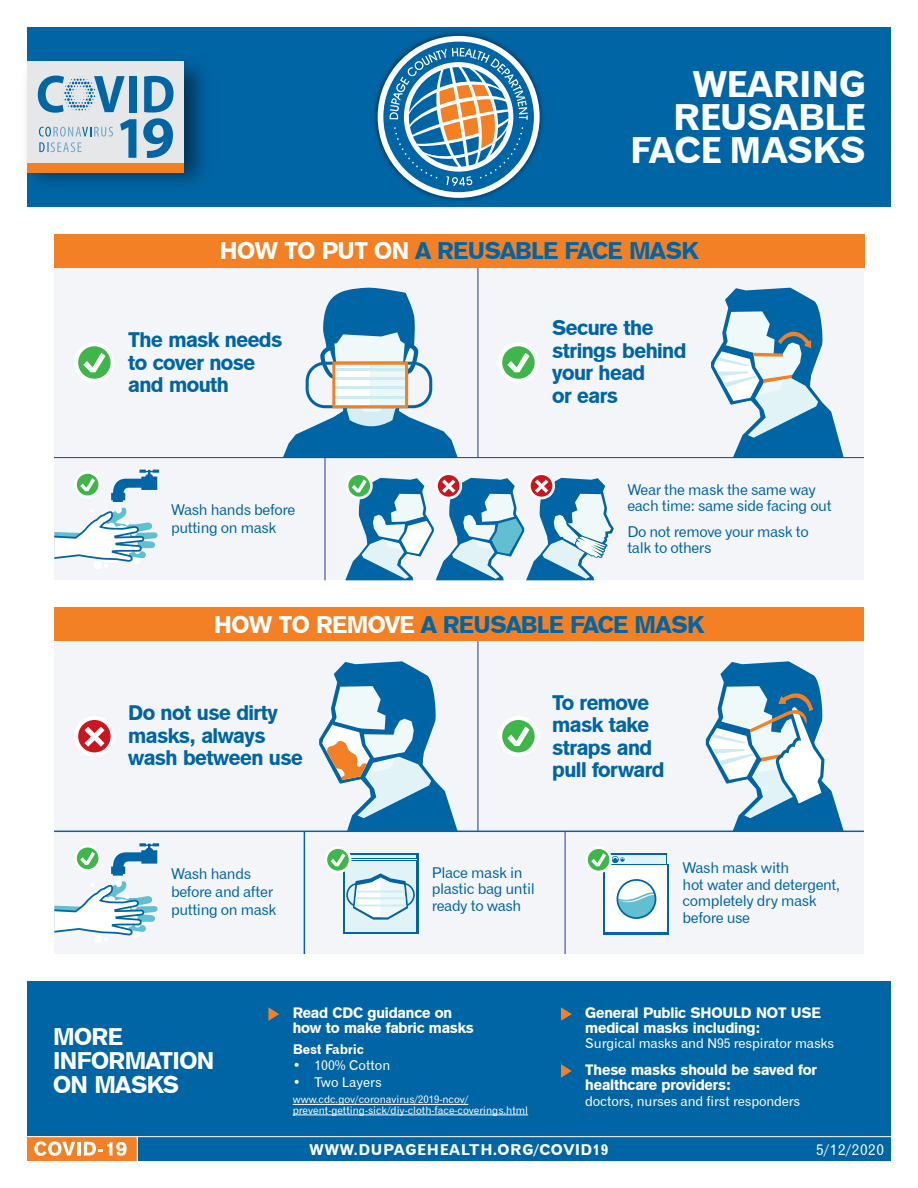
<style>
.page{position:relative;width:918px;height:1188px;background:#fff}
.page>*{position:absolute;margin:0;border:0;box-sizing:border-box;transform-origin:0 0}
.t1{font:36px/33px "Gothic 720 BT Bold B";letter-spacing:-.025em;color:#fff;text-align:right}
.t2{font:24px "Gothic 725 BT Black A";letter-spacing:-.025em;color:#0065a4}
.t3{font:24px/24px "Gothic 725 BT Black A";letter-spacing:-.025em;color:#fff}
.t4{font:21px/22.5px "Gothic 725 BT Black A";letter-spacing:-.025em;color:#0065a4}
.t5{font:15px/16.5px "Gothic 720 BT Roman B";letter-spacing:-.025em;color:#0065a4}
.t6{font:15px/15px "Gothic 725 BT Black A";letter-spacing:-.01em;color:#fff}
.t7{font:15px "Gothic 720 BT Bold B";letter-spacing:.045em;color:#fff}
.t8{font:15px "Gothic 720 BT Roman B";letter-spacing:.04em;color:#fff}
.t9{font:13.5px "Gothic 720 BT Roman B";letter-spacing:-.01em;color:#fff}
.t10{font:13.5px "Gothic 720 BT Bold B";letter-spacing:-.01em;color:#fff}
.t11{font:10.5px/10.5px "Gothic 720 BT Roman B";color:#fff}
.s1{color:#fff}
</style>
<div class="page">
<div style="left:27px;top:27px;width:864px;height:180px;background:#0065a4"></div>
<div style="left:27px;top:981px;width:864px;height:156px;background:#0065a4"></div>
<div style="left:27px;top:61px;width:157px;height:103px;background:#e6e7e9"></div>
<div style="left:27px;top:164px;width:157px;height:9px;background:#f48026"></div>
<svg style="left:143px;top:76px;width:31px;height:82px"></svg>
<svg style="left:38px;top:76px;width:98px;height:82px"></svg>
<img style="left:374px;top:32px;width:169px;height:169px">
<svg style="left:378px;top:36px;width:162px;height:162px"></svg>
<div style="left:137px;top:1137px;width:754px;height:24px;background:#0065a4"></div>
<div style="left:27px;top:1137px;width:110px;height:24px;background:#f48026"></div>
<svg style="left:34px;top:1141px;width:41px;height:15px"></svg>
<hr style="left:77px;top:1142px;width:3px;height:14px;background:#fff">
<svg style="left:84px;top:1142px;width:43px;height:14px"></svg>
<div style="left:54px;top:267px;width:810px;height:191px;background:#f4f5f9"></div>
<svg style="left:711px;top:288px;width:133px;height:169px"></svg>
<svg style="left:283px;top:287px;width:175px;height:170px"></svg>
<hr style="left:478px;top:267px;width:1px;height:191px;background:#283890">
<div style="left:74px;top:342px;width:41px;height:41px;background:#fff;border-radius:50%"></div>
<div style="left:78px;top:346px;width:33px;height:33px;background:#3eb649;border-radius:50%"></div>
<svg style="left:83px;top:353px;width:23px;height:19px"></svg>
<div style="left:498px;top:342px;width:41px;height:41px;background:#fff;border-radius:50%"></div>
<div style="left:502px;top:346px;width:33px;height:33px;background:#3eb649;border-radius:50%"></div>
<svg style="left:507px;top:353px;width:23px;height:19px"></svg>
<div style="left:54px;top:641px;width:810px;height:190px;background:#f4f5f9"></div>
<div style="left:54px;top:831px;width:810px;height:123px;background:#f4f5f9"></div>
<div style="left:54px;top:607px;width:810px;height:34px;background:#f48026"></div>
<hr style="left:478px;top:641px;width:1px;height:190px;background:#283890">
<hr style="left:54px;top:831px;width:810px;height:1px;background:#0065a4">
<hr style="left:27px;top:1136px;width:864px;height:1px;background:#fff">
<svg style="left:137px;top:1137px;width:1px;height:24px"></svg>
<div style="left:93px;top:935px;width:9px;height:8px;background:#fff;border-radius:50%"></div>
<svg style="left:54px;top:843px;width:105px;height:98px"></svg>
<div style="left:498px;top:716px;width:41px;height:40px;background:#fff;border-radius:50%"></div>
<div style="left:502px;top:720px;width:33px;height:32px;background:#3eb649;border-radius:50%"></div>
<svg style="left:507px;top:726px;width:23px;height:20px"></svg>
<svg style="left:319px;top:661px;width:139px;height:170px"></svg>
<div style="left:74px;top:716px;width:41px;height:40px;background:#fff;border-radius:50%"></div>
<div style="left:78px;top:720px;width:33px;height:32px;background:#cd151d;border-radius:50%"></div>
<svg style="left:85px;top:727px;width:20px;height:20px"></svg>
<svg style="left:706px;top:661px;width:138px;height:170px"></svg>
<hr style="left:293px;top:1104px;width:175px;height:1px;background:#fff">
<hr style="left:293px;top:1115px;width:235px;height:1px;background:#fff">
<svg style="left:268px;top:1007px;width:11px;height:14px"></svg>
<svg style="left:561px;top:1007px;width:11px;height:14px"></svg>
<svg style="left:561px;top:1064px;width:11px;height:14px"></svg>
<div style="left:54px;top:458px;width:810px;height:122px;background:#f4f5f9"></div>
<div style="left:93px;top:561px;width:9px;height:8px;background:#fff;border-radius:50%"></div>
<svg style="left:54px;top:470px;width:105px;height:97px"></svg>
<div style="left:346px;top:472px;width:27px;height:27px;background:#fff;border-radius:50%"></div>
<svg style="left:348px;top:475px;width:22px;height:22px"></svg>
<div style="left:435px;top:472px;width:27px;height:27px;background:#fff;border-radius:50%"></div>
<div style="left:438px;top:475px;width:21px;height:22px;background:#cd151d;border-radius:50%"></div>
<div style="left:528px;top:472px;width:27px;height:27px;background:#fff;border-radius:50%"></div>
<div style="left:531px;top:475px;width:21px;height:22px;background:#cd151d;border-radius:50%"></div>
<svg style="left:345px;top:478px;width:269px;height:102px"></svg>
<hr style="left:325px;top:458px;width:1px;height:122px;background:#283890">
<div style="left:343px;top:853px;width:75px;height:81px;background:#0065a4"></div>
<div style="left:345px;top:855px;width:71px;height:77px;background:#e2f3f7"></div>
<hr style="left:345px;top:859px;width:72px;height:1px;background:#fff">
<hr style="left:345px;top:858px;width:72px;height:1px;background:#0065a4">
<hr style="left:345px;top:860px;width:72px;height:1px;background:#0065a4">
<svg style="left:346px;top:873px;width:69px;height:47px"></svg>
<hr style="left:355px;top:905px;width:51px;height:1px;background:#cdebf2">
<hr style="left:356px;top:891px;width:49px;height:2px;background:#cdebf2">
<hr style="left:355px;top:897px;width:51px;height:2px;background:#cdebf2">
<div style="left:324px;top:846px;width:27px;height:27px;background:#fff;border-radius:50%"></div>
<svg style="left:327px;top:849px;width:22px;height:22px"></svg>
<svg style="left:331px;top:853px;width:14px;height:13px"></svg>
<hr style="left:304px;top:831px;width:1px;height:123px;background:#0065a4">
<div style="left:604px;top:864px;width:65px;height:70px;background:linear-gradient(to right,#0065a4,#0065a4)"></div>
<div style="left:606px;top:865px;width:61px;height:67px;background:#fff"></div>
<div style="left:606px;top:853px;width:61px;height:11px;background:#0065a4"></div>
<div style="left:607px;top:855px;width:59px;height:9px;background:#e2f3f7"></div>
<svg style="left:612px;top:857px;width:13px;height:5px"></svg>
<svg style="left:617px;top:879px;width:39px;height:40px"></svg>
<svg style="left:585px;top:846px;width:27px;height:27px"></svg>
<div style="left:588px;top:849px;width:21px;height:22px;background:#3eb649;border-radius:50%"></div>
<svg style="left:591px;top:853px;width:15px;height:13px"></svg>
<hr style="left:565px;top:831px;width:1px;height:123px;background:#283890">
<div style="left:54px;top:234px;width:810px;height:33px;background:#f48026"></div>
<hr style="left:54px;top:457px;width:810px;height:1px;background:#283890">
<h1 class="t1" style="left:630px;top:67px;width:237px">WEARING<br>REUSABLE<br>FACE MASKS</h1>
<h2 class="t2" style="left:220px;top:236px;width:480px"><span class="s1">HOW TO PUT ON</span> A REUSABLE FACE MASK</h2>
<h3 class="t4" style="left:128px;top:328px;width:156px">The mask needs to cover nose and mouth</h3>
<p class="t5" style="left:171px;top:501px;width:126px;line-height:18px">Wash hands before putting on mask</p>
<h3 class="t4" style="left:552px;top:317px;width:136px">Secure the strings behind your head<br>or ears</h3>
<p class="t5" style="left:627px;top:481px;width:206px">Wear the mask the same way each time: same side facing out</p>
<p class="t5" style="left:627px;top:523px;width:183px">Do not remove your mask to talk to others</p>
<h2 class="t2" style="left:214px;top:610px;width:491px"><span class="s1">HOW TO REMOVE</span> A REUSABLE FACE MASK</h2>
<h3 class="t4" style="left:128px;top:702px;width:176px">Do not use dirty masks, always wash between use</h3>
<p class="t5" style="left:171px;top:865px;width:107px;line-height:18px">Wash hands before and after putting on mask</p>
<h3 class="t4" style="left:552px;top:691px;width:114px">To remove mask take straps and pull forward</h3>
<p class="t5" style="left:432px;top:864px;width:105px">Place mask in plastic bag until ready to wash</p>
<p class="t5" style="left:683px;top:860px;width:159px">Wash mask with<br>hot water and detergent, completely dry mask before use</p>
<h2 class="t3" style="left:53px;top:1024px;width:163px">MORE<br>INFORMATION<br>ON MASKS</h2>
<p class="t6" style="left:293px;top:1005px;width:183px">Read CDC guidance on how to make fabric masks</p>
<p class="t10" style="left:293px;top:1041px;width:73px">Best Fabric</p>
<p class="t9" style="left:293px;top:1057px;width:99px">• 100% Cotton</p>
<p class="t9" style="left:293px;top:1074px;width:91px">• Two Layers</p>
<p class="t11" style="left:293px;top:1094px;width:237px">www.cdc.gov/coronavirus/2019-ncov/ prevent-getting-sick/diy-cloth-face-coverings.html</p>
<p class="t6" style="left:585px;top:1005px;width:237px">General Public SHOULD NOT USE medical masks including:</p>
<p class="t9" style="left:585px;top:1035px;width:251px">Surgical masks and N95 respirator masks</p>
<p class="t6" style="left:585px;top:1062px;width:233px">These masks should be saved for healthcare providers:</p>
<p class="t9" style="left:585px;top:1093px;width:217px">doctors, nurses and first responders</p>
<p class="t7" style="left:309px;top:1140px;width:300px">WWW.DUPAGEHEALTH.ORG/COVID19</p>
<p class="t8" style="left:816px;top:1140px;width:70px">5/12/2020</p>
</div>
